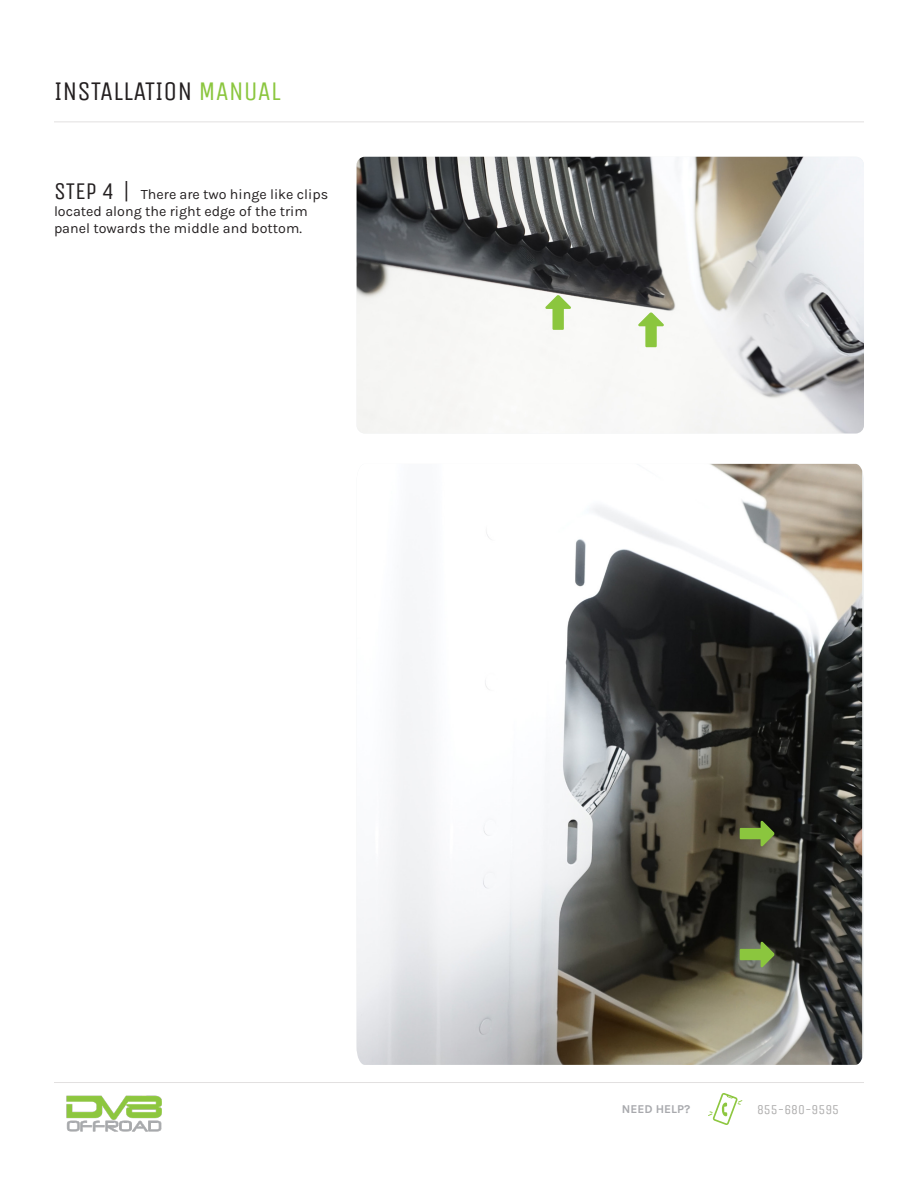
<style>
.page{position:relative;width:918px;height:1188px;background:#fff}
.page>*{position:absolute;margin:0;border:0;box-sizing:border-box;transform-origin:0 0}
.t1{font:27px "Unica One";color:#231f20}
.t2{font:14.25px/17.1px "Karla";color:#231f20}
.t3{font:13.5px "Unica One";color:#aeadad}
.t4{font:700 12px "Karla";color:#a8a9ad}
.s1{color:#8bc63e}
.s2{font-family:"Unica One";font-size:24px}
</style>
<div class="page">
<img style="left:357px;top:464px;width:505px;height:601px">
<img style="left:357px;top:157px;width:507px;height:276px">
<hr style="left:54px;top:122px;width:810px;height:1px;background:#e2e0e0">
<svg style="left:708px;top:1093px;width:34px;height:32px"></svg>
<hr style="left:54px;top:1082px;width:810px;height:1px;background:#e2e0e0">
<img style="left:66px;top:1095px;width:96px;height:37px">
<svg style="left:545px;top:295px;width:26px;height:35px"></svg>
<svg style="left:638px;top:312px;width:26px;height:35px"></svg>
<svg style="left:740px;top:820px;width:35px;height:27px"></svg>
<svg style="left:740px;top:941px;width:35px;height:27px"></svg>
<p class="t1" style="left:54px;top:76px;width:228px">INSTALLATION <span class="s1">MANUAL</span></p>
<p class="t2" style="left:54px;top:185px;width:276px"><span class="s2">STEP 4 |</span> There are two hinge like clips located along the right edge of the trim panel towards the middle and bottom.</p>
<p class="t4" style="left:622px;top:1101px;width:70px">NEED HELP?</p>
<p class="t3" style="left:757px;top:1102px;width:84px">855-680-9595</p>
</div>
